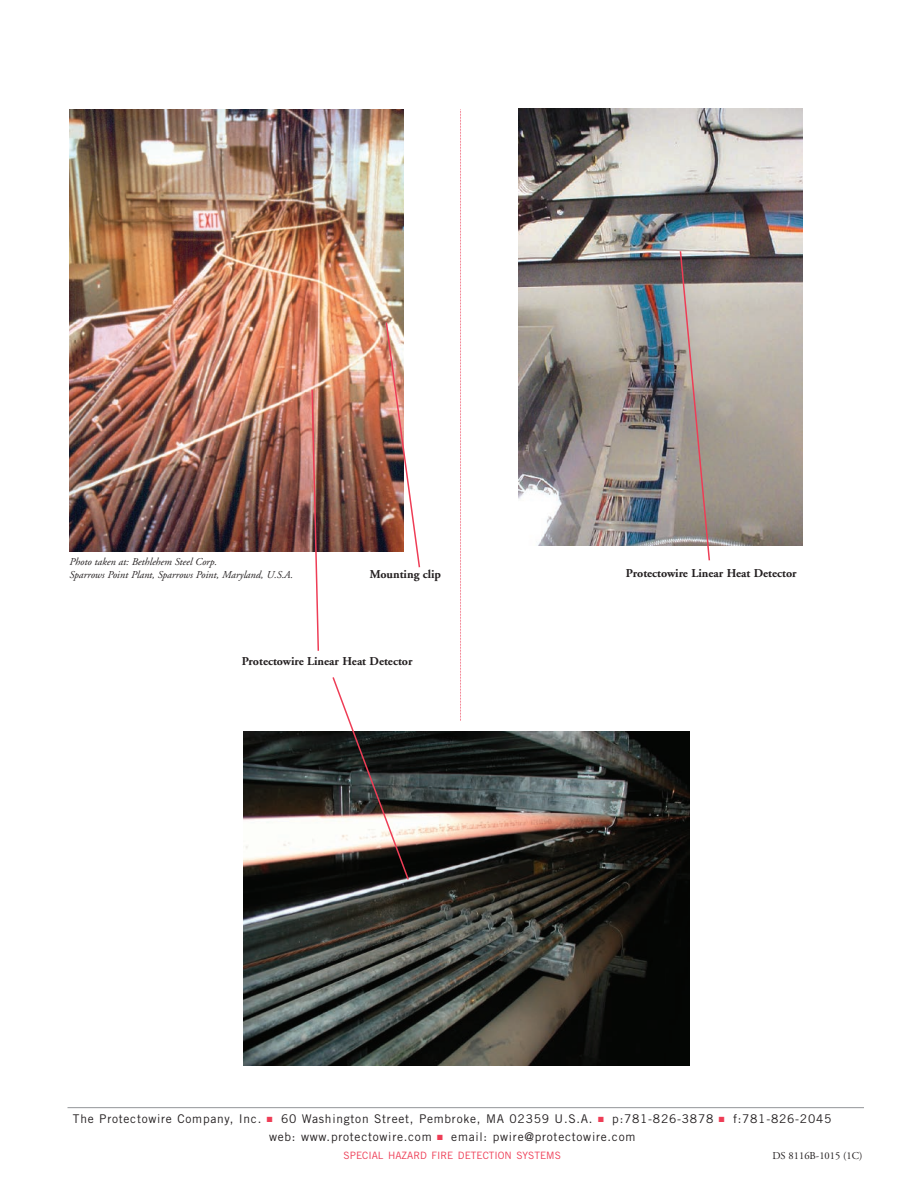
<style>
.page{position:relative;width:918px;height:1188px;background:#fff}
.page>*{position:absolute;margin:0;border:0;box-sizing:border-box;transform-origin:0 0}
.t1{font:12px/18px "Trade Gothic";letter-spacing:.06em;color:#231f20;text-align:center}
.t2{font:700 12px "Adobe Garamond";color:#231f20}
.t3{font:italic 10.5px/12.6px "Adobe Garamond";color:#231f20}
.t4{font:10.5px "Adobe Garamond";color:#231f20}
.t5{font:10.2px "Trade Gothic";color:#ee3d56}
.s1{color:#ee3d56}
</style>
<div class="page">
<hr style="left:68px;top:1107px;width:796px;height:1px;background:#939598">
<svg style="left:460px;top:109px;width:1px;height:612px"></svg>
<img style="left:69px;top:110px;width:334px;height:442px">
<svg style="left:311px;top:388px;width:9px;height:263px"></svg>
<img style="left:385px;top:321px;width:36px;height:247px">
<img style="left:243px;top:731px;width:446px;height:335px">
<img style="left:519px;top:109px;width:284px;height:437px">
<svg style="left:331px;top:677px;width:79px;height:204px"></svg>
<svg style="left:679px;top:250px;width:32px;height:311px;background:#aa9b95"></svg>
<p class="t3" style="left:69px;top:557px;width:225px">Photo taken at: Bethlehem Steel Corp.<br>Sparrows Point Plant, Sparrows Point, Maryland, U.S.A.</p>
<p class="t2" style="left:370px;top:569px;width:73px">Mounting clip</p>
<p class="t2" style="left:242px;top:656px;width:172px">Protectowire Linear Heat Detector</p>
<p class="t2" style="left:626px;top:569px;width:172px">Protectowire Linear Heat Detector</p>
<p class="t1" style="left:73px;top:1111px;width:760px">The Protectowire Company, Inc. <span class="s1">■</span> 60 Washington Street, Pembroke, MA 02359 U.S.A. <span class="s1">■</span> p:781-826-3878 <span class="s1">■</span> f:781-826-2045 web: www.protectowire.com <span class="s1">■</span> email: pwire@protectowire.com</p>
<p class="t5" style="left:344px;top:1152px;width:219px">SPECIAL HAZARD FIRE DETECTION SYSTEMS</p>
<p class="t4" style="left:772px;top:1151px;width:92px">DS 8116B-1015 (1C)</p>
</div>
